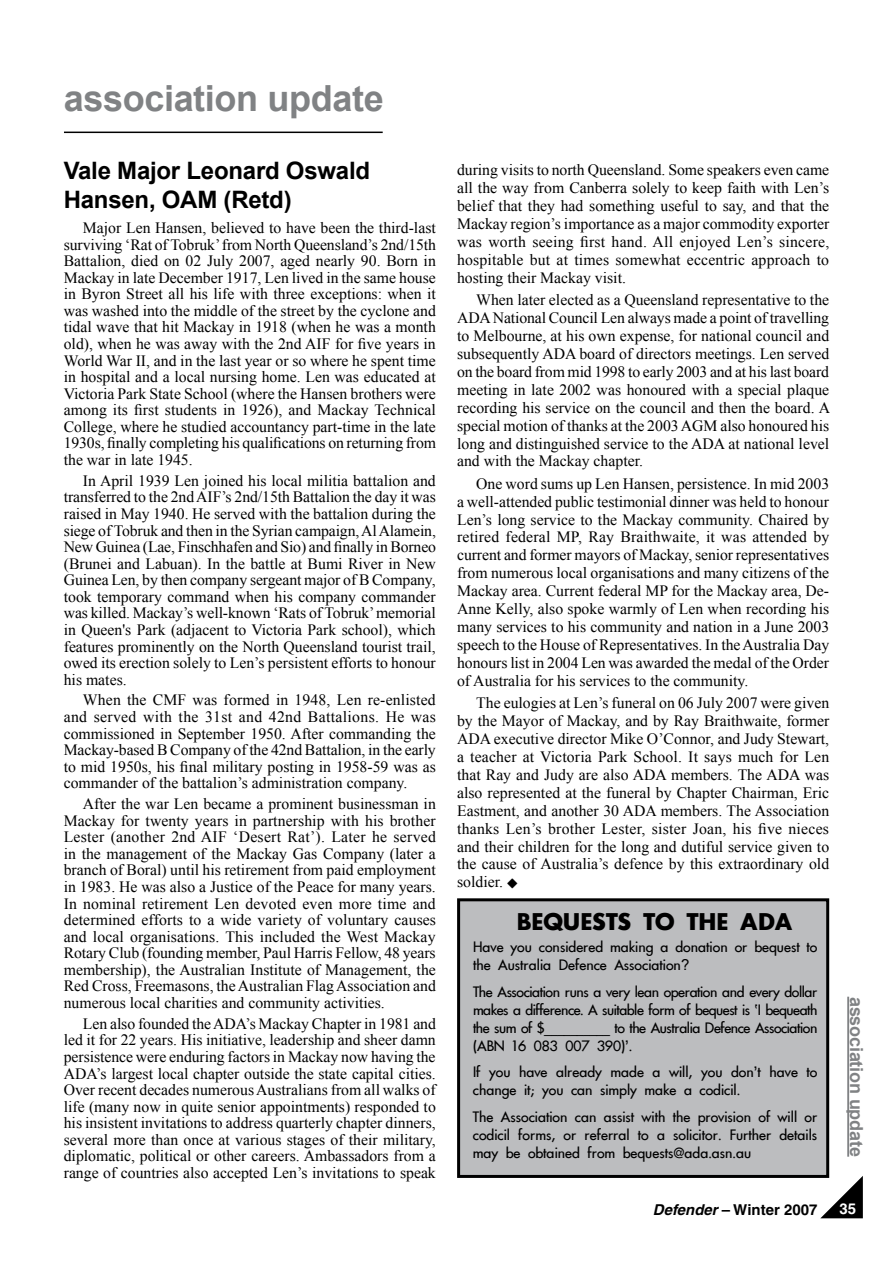
<style>
.page{position:relative;width:893px;height:1263px;background:#fff}
.page>*{position:absolute;margin:0;border:0;box-sizing:border-box;transform-origin:0 0}
.t1{font:700 36px "Arial";letter-spacing:-.01em;color:#808284}
.t2{font:700 24px/28.5px "Arial";letter-spacing:-.01em;color:#000}
.t3{font:700 24px "Intrepid";color:#000}
.t4{font:700 18px "Arial";letter-spacing:-.01em;color:#808284}
.t5{font:15.75px/16.5px "Times New Roman";color:#000;text-align:justify}
.t6{font:15px/18px "Intrepid";color:#000}
.t7{font:700 15px "Helvetica";color:#000}
.t8{font:700 15px "Helvetica";color:#fff}
.s1{font-family:"Arial"}
.s2{font-style:italic}
</style>
<div class="page">
<svg style="left:820px;top:1176px;width:43px;height:42px"></svg>
<hr style="left:64px;top:132px;width:319px;height:1px;background:#000">
<hr style="left:847px;top:997px;width:2px;height:160px;background:#808284">
<div style="left:459px;top:900px;width:369px;height:276px;background:#bcbdbf"></div>
<div style="left:457px;top:898px;width:372px;height:280px;border:3px solid #000"></div>
<h1 class="t1" style="left:64px;top:75px;width:321px">association update</h1>
<h2 class="t2" style="left:64px;top:157px;width:308px">Vale Major Leonard Oswald<br>Hansen, OAM (Retd)</h2>
<p class="t5" style="left:64px;top:219px;width:374px;text-indent:19px">Major Len Hansen, believed to have been the third-last surviving ‘Rat of Tobruk’ from North Queensland’s 2nd/15th Battalion, died on 02 July 2007, aged nearly 90. Born in Mackay in late December 1917, Len lived in the same house in Byron Street all his life with three exceptions: when it was washed into the middle of the street by the cyclone and tidal wave that hit Mackay in 1918 (when he was a month old), when he was away with the 2nd AIF for five years in World War II, and in the last year or so where he spent time in hospital and a local nursing home. Len was educated at Victoria Park State School (where the Hansen brothers were among its first students in 1926), and Mackay Technical College, where he studied accountancy part-time in the late 1930s, finally completing his qualifications on returning from the war in late 1945.</p>
<p class="t5" style="left:64px;top:472px;width:374px;text-indent:19px">In April 1939 Len joined his local militia battalion and transferred to the 2nd AIF’s 2nd/15th Battalion the day it was raised in May 1940. He served with the battalion during the siege of Tobruk and then in the Syrian campaign, Al Alamein, New Guinea (Lae, Finschhafen and Sio) and finally in Borneo (Brunei and Labuan). In the battle at Bumi River in New Guinea Len, by then company sergeant major of B Company, took temporary command when his company commander was killed. Mackay’s well-known ‘Rats of Tobruk’ memorial in Queen's Park (adjacent to Victoria Park school), which features prominently on the North Queensland tourist trail, owed its erection solely to Len’s persistent efforts to honour his mates.</p>
<p class="t5" style="left:64px;top:692px;width:374px;text-indent:19px">When the CMF was formed in 1948, Len re-enlisted and served with the 31st and 42nd Battalions. He was commissioned in September 1950. After commanding the Mackay-based B Company of the 42nd Battalion, in the early to mid 1950s, his final military posting in 1958-59 was as commander of the battalion’s administration company.</p>
<p class="t5" style="left:64px;top:795px;width:374px;text-indent:19px">After the war Len became a prominent businessman in Mackay for twenty years in partnership with his brother Lester (another 2nd AIF ‘Desert Rat’). Later he served in the management of the Mackay Gas Company (later a branch of Boral) until his retirement from paid employment in 1983. He was also a Justice of the Peace for many years.<br>In nominal retirement Len devoted even more time and determined efforts to a wide variety of voluntary causes and local organisations. This included the West Mackay Rotary Club (founding member, Paul Harris Fellow, 48 years membership), the Australian Institute of Management, the Red Cross, Freemasons, the Australian Flag Association and numerous local charities and community activities.</p>
<p class="t5" style="left:64px;top:1015px;width:374px;text-indent:19px">Len also founded the ADA’s Mackay Chapter in 1981 and led it for 22 years. His initiative, leadership and sheer damn persistence were enduring factors in Mackay now having the ADA’s largest local chapter outside the state capital cities.<br>Over recent decades numerous Australians from all walks of life (many now in quite senior appointments) responded to his insistent invitations to address quarterly chapter dinners, several more than once at various stages of their military, diplomatic, political or other careers. Ambassadors from a range of countries also accepted Len’s invitations to speak</p>
<p class="t5" style="left:457px;top:161px;width:374px;line-height:18px">during visits to north Queensland. Some speakers even came all the way from Canberra solely to keep faith with Len’s belief that they had something useful to say, and that the Mackay region’s importance as a major commodity exporter was worth seeing first hand. All enjoyed Len’s sincere, hospitable but at times somewhat eccentric approach to hosting their Mackay visit.</p>
<p class="t5" style="left:457px;top:291px;width:374px;line-height:18px;text-indent:19px">When later elected as a Queensland representative to the ADA National Council Len always made a point of travelling to Melbourne, at his own expense, for national council and subsequently ADA board of directors meetings. Len served on the board from mid 1998 to early 2003 and at his last board meeting in late 2002 was honoured with a special plaque recording his service on the council and then the board. A special motion of thanks at the 2003 AGM also honoured his long and distinguished service to the ADA at national level and with the Mackay chapter.</p>
<p class="t5" style="left:457px;top:474px;width:374px;line-height:18px;text-indent:19px">One word sums up Len Hansen, persistence. In mid 2003 a well-attended public testimonial dinner was held to honour Len’s long service to the Mackay community. Chaired by retired federal MP, Ray Braithwaite, it was attended by current and former mayors of Mackay, senior representatives from numerous local organisations and many citizens of the Mackay area. Current federal MP for the Mackay area, De-Anne Kelly, also spoke warmly of Len when recording his many services to his community and nation in a June 2003 speech to the House of Representatives. In the Australia Day honours list in 2004 Len was awarded the medal of the Order of Australia for his services to the community.</p>
<p class="t5" style="left:457px;top:693px;width:374px;line-height:18px;text-indent:19px">The eulogies at Len’s funeral on 06 July 2007 were given by the Mayor of Mackay, and by Ray Braithwaite, former ADA executive director Mike O’Connor, and Judy Stewart, a teacher at Victoria Park School. It says much for Len that Ray and Judy are also ADA members. The ADA was also represented at the funeral by Chapter Chairman, Eric Eastment, and another 30 ADA members. The Association thanks Len’s brother Lester, sister Joan, his five nieces and their children for the long and dutiful service given to the cause of Australia’s defence by this extraordinary old soldier.</p>
<h2 class="t3" style="left:517px;top:907px;width:277px">BEQUESTS TO THE ADA</h2>
<p class="t6" style="left:473px;top:938px;width:346px">Have you considered making a donation or bequest to the Australia Defence Association<span class="s1">?</span></p>
<p class="t6" style="left:473px;top:983px;width:346px;text-align:justify">The Association runs a very lean operation and every dollar makes a difference. A suitable form of bequest is ‘I bequeath the sum of $__________ to the Australia Defence Association (ABN 16 083 007 390)’.</p>
<p class="t6" style="left:473px;top:1063px;width:346px">If you have already made a will, you don’t have to change it; you can simply make a codicil.</p>
<p class="t6" style="left:473px;top:1108px;width:346px;text-align:justify">The Association can assist with the provision of will or codicil forms, or referral to a solicitor. Further details may be obtained from bequests@ada.asn.au</p>
<p class="t4" style="left:868px;top:997px;width:161px;rotate:90deg">association update</p>
<p class="t7" style="left:653px;top:1200px;width:166px"><span class="s2">Defender</span> – Winter 2007</p>
<p class="t8" style="left:840px;top:1199px;width:9px">35</p>
</div>
